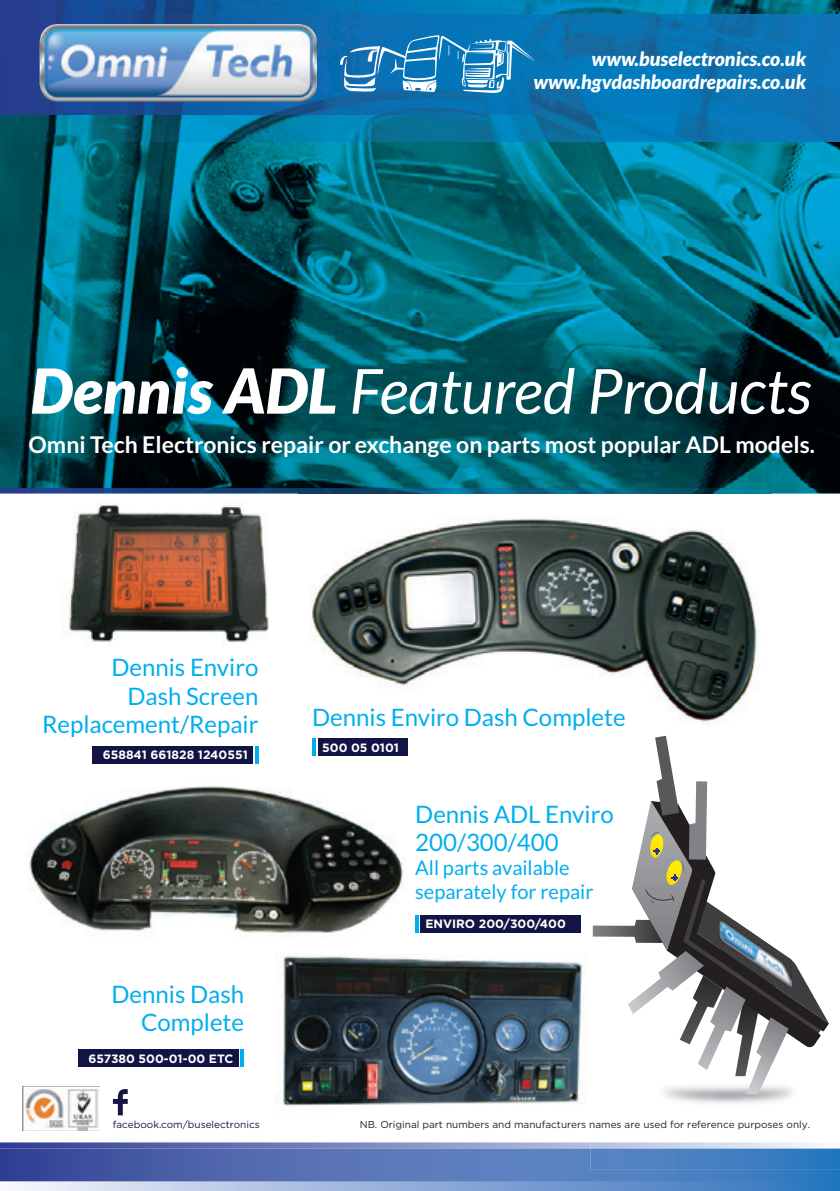
<style>
.page{position:relative;width:840px;height:1191px;background:#fff}
.page>*{position:absolute;margin:0;border:0;box-sizing:border-box;transform-origin:0 0}
.t1{font:italic 62px "Lato";color:#fff}
.t2{font:24px/28.8px "Lato";color:#00aeef;text-align:right}
.t3{font:700 23px "Lato";color:#fff}
.t4{font:20px/24px "Lato";color:#00aeef}
.t5{font:italic 900 19.4px "Lato";color:#fff}
.t6{font:700 12px "Gotham";color:#fff}
.t7{font:10px "Gotham";color:#231f20}
.t8{font:10px "Gotham";color:#141643}
.s1{font-weight:900}
</style>
<div class="page">
<img style="left:299px;top:493px;width:472px;height:230px">
<img style="left:0;top:0;width:839px;height:493px">
<img style="left:283px;top:956px;width:302px;height:150px">
<img style="left:0;top:493px;width:299px;height:1px">
<img style="left:0;top:1148px;width:839px;height:43px">
<img style="left:0;top:1142px;width:590px;height:6px">
<img style="left:29px;top:786px;width:374px;height:147px">
<div style="left:92px;top:746px;width:161px;height:17px;background:#111444"></div>
<svg style="left:255px;top:746px;width:3px;height:17px"></svg>
<div style="left:420px;top:915px;width:160px;height:17px;background:#111444"></div>
<hr style="left:415px;top:915px;width:4px;height:17px;background:#00aeef">
<div style="left:78px;top:1049px;width:161px;height:17px;background:#111444"></div>
<hr style="left:240px;top:1049px;width:4px;height:17px;background:#00aeef">
<div style="left:318px;top:738px;width:89px;height:18px;background:#111444"></div>
<hr style="left:312px;top:738px;width:4px;height:18px;background:#00aeef">
<img style="left:69px;top:503px;width:200px;height:139px">
<img style="left:23px;top:1086px;width:77px;height:44px">
<svg style="left:113px;top:1089px;width:15px;height:26px"></svg>
<img style="left:590px;top:1022px;width:249px;height:147px">
<svg style="left:592px;top:735px;width:236px;height:359px"></svg>
<img style="left:719px;top:961px;width:37px;height:25px">
<img style="left:40px;top:24px;width:277px;height:78px">
<svg style="left:340px;top:35px;width:195px;height:58px;background:#3b8fc4"></svg>
<p class="t5" style="left:591px;top:48px;width:216px">www.buselectronics.co.uk</p>
<p class="t5" style="left:533px;top:71px;width:274px">www.hgvdashboardrepairs.co.uk</p>
<p class="t1" style="left:30px;top:357px;width:782px"><span class="s1">Dennis ADL</span> Featured Products</p>
<p class="t3" style="left:28px;top:431px;width:787px">Omni Tech Electronics repair or exchange on parts most popular ADL models.</p>
<p class="t2" style="left:42px;top:652px;width:218px">Dennis Enviro<br>Dash Screen<br>Replacement/Repair</p>
<p class="t6" style="left:103px;top:748px;width:146px">658841 661828 1240551</p>
<p class="t2" style="left:111px;top:979px;width:134px">Dennis Dash<br>Complete</p>
<p class="t6" style="left:88px;top:1051px;width:146px">657380 500-01-00 ETC</p>
<p class="t2" style="left:312px;top:702px;width:315px">Dennis Enviro Dash Complete</p>
<p class="t6" style="left:322px;top:740px;width:78px">500 05 0101</p>
<p class="t2" style="left:415px;top:799px;width:200px;text-align:left">Dennis ADL Enviro<br>200/300/400</p>
<p class="t4" style="left:415px;top:856px;width:180px">All parts available separately for repair</p>
<p class="t6" style="left:425px;top:917px;width:142px">ENVIRO 200/300/400</p>
<p class="t8" style="left:113px;top:1118px;width:148px">facebook.com/buselectronics</p>
<p class="t7" style="left:359px;top:1118px;width:451px">NB. Original part numbers and manufacturers names are used for reference purposes only.</p>
</div>
